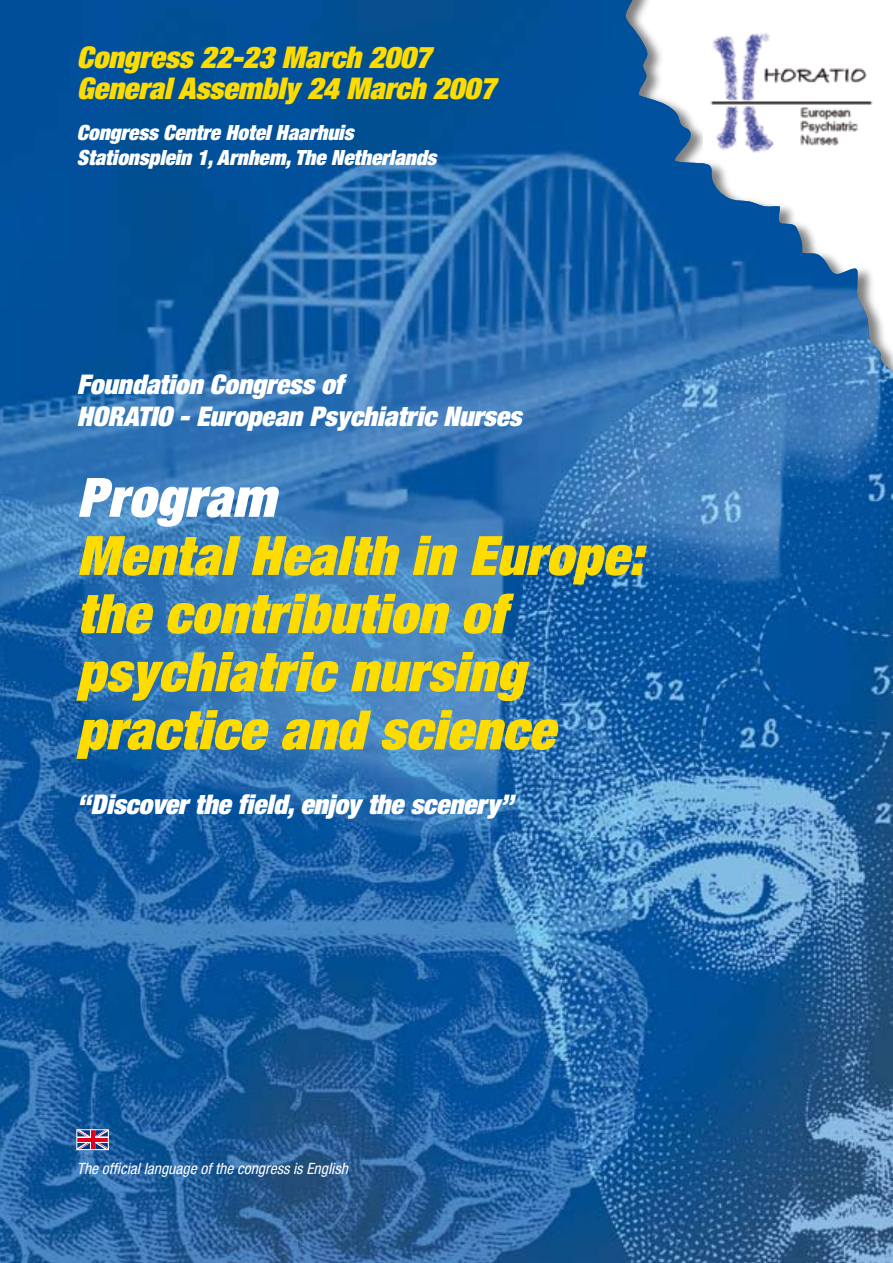
<style>
.page{position:relative;width:893px;height:1263px;background:#fff}
.page>*{position:absolute;margin:0;border:0;box-sizing:border-box;transform-origin:0 0}
.t1{font:italic 900 condensed 54.3px/58.1px "Helvetica Neue LT Std";letter-spacing:.01em;color:#ffdc00}
.t2{font:italic 900 condensed 54.3px "Helvetica Neue LT Std";letter-spacing:.01em;color:#fff}
.t3{font:italic 900 condensed 30px/31.5px "Helvetica Neue LT Std";color:#ffdc00}
.t4{font:italic 900 condensed 27.15px/32.5px "Helvetica Neue LT Std";color:#fff}
.t5{font:italic 900 condensed 21px/25.2px "Helvetica Neue LT Std";color:#fff}
.t6{font:italic condensed 15.6px "Helvetica Neue LT Std";color:#fff}
</style>
<div class="page">
<img style="left:0;top:0;width:893px;height:1263px">
<img style="left:703px;top:26px;width:174px;height:130px">
<svg style="left:79px;top:1136px;width:28px;height:7px"></svg>
<hr style="left:91px;top:1130px;width:3px;height:19px;background:#e2001a">
<hr style="left:77px;top:1138px;width:31px;height:4px;background:#e2001a">
<svg style="left:79px;top:1131px;width:28px;height:5px"></svg>
<svg style="left:79px;top:1143px;width:28px;height:5px"></svg>
<div style="left:77px;top:1129px;width:32px;height:21px;border:1px solid #fff"></div>
<p class="t3" style="left:77px;top:41px;width:420px">Congress 22-23 March 2007<br>General Assembly 24 March 2007</p>
<p class="t5" style="left:77px;top:119px;width:361px">Congress Centre Hotel Haarhuis<br>Stationsplein 1, Arnhem, The Netherlands</p>
<p class="t4" style="left:77px;top:367px;width:446px">Foundation Congress of<br>HORATIO - European Psychiatric Nurses</p>
<h1 class="t2" style="left:77px;top:463px;width:200px">Program</h1>
<h1 class="t1" style="left:77px;top:526px;width:567px">Mental Health in Europe: the contribution of psychiatric nursing practice and science</h1>
<p class="t4" style="left:77px;top:788px;width:438px">“Discover the field, enjoy the scenery”</p>
<p class="t6" style="left:77px;top:1160px;width:273px">The official language of the congress is English</p>
</div>
